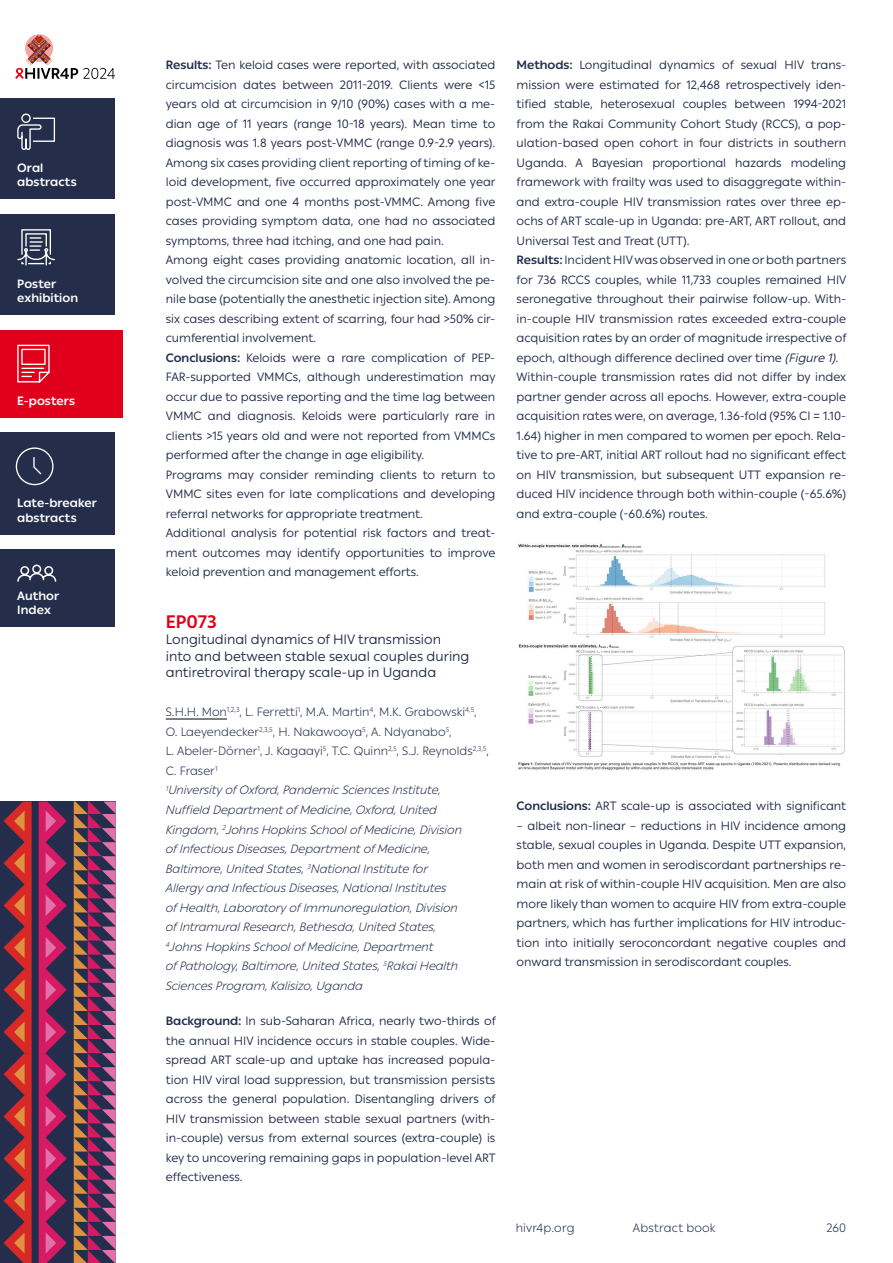
<style>
.page{position:relative;width:893px;height:1263px;background:#fff}
.page>*{position:absolute;margin:0;border:0;box-sizing:border-box;transform-origin:0 0}
.t1{font:700 18px "IAS Ribbon Sans";color:#e0001b}
.t2{font:13.5px/16.5px "IAS Ribbon Sans";color:#242d4a}
.t3{font:12px/19.5px "IAS Ribbon Sans";color:#242d4a}
.t4{font:italic 300 12px/19.5px "IAS Ribbon Sans";color:#242d4a}
.t5{font:700 12px/14.4px "IAS Ribbon Sans";letter-spacing:.005em;color:#fff}
.t6{font:300 12px "IAS Ribbon Sans";letter-spacing:.015em;color:#242d4a}
.s1{font-weight:700}
.s2{font-style:normal}
.s3{font-style:italic}
</style>
<div class="page">
<div style="left:0;top:330px;width:122px;height:87px;background:#e0001b"></div>
<div style="left:0;top:99px;width:115px;height:100px;background:#242d4a"></div>
<div style="left:0;top:214px;width:115px;height:101px;background:#242d4a"></div>
<div style="left:0;top:1053px;width:116px;height:210px;background:#242d4b"></div>
<div style="left:0;top:801px;width:116px;height:252px;background:#242d4b"></div>
<svg style="left:4px;top:801px;width:112px;height:462px"></svg>
<svg style="left:25px;top:34px;width:28px;height:28px"></svg>
<svg style="left:15px;top:36px;width:100px;height:43px"></svg>
<svg style="left:17px;top:344px;width:33px;height:39px"></svg>
<svg style="left:17px;top:113px;width:39px;height:37px"></svg>
<svg style="left:17px;top:229px;width:38px;height:37px"></svg>
<div style="left:0;top:550px;width:115px;height:77px;background:#242d4a"></div>
<div style="left:0;top:432px;width:115px;height:103px;background:#242d4a"></div>
<svg style="left:17px;top:564px;width:40px;height:18px"></svg>
<svg style="left:15px;top:447px;width:39px;height:39px"></svg>
<hr style="left:166px;top:719px;width:61px;height:1px;background:#000">
<img style="left:518px;top:544px;width:327px;height:226px">
<p class="t5" style="left:17px;top:160px;width:61px">Oral abstracts</p>
<p class="t5" style="left:17px;top:276px;width:62px">Poster exhibition</p>
<p class="t5" style="left:17px;top:393px;width:59px">E-posters</p>
<p class="t5" style="left:17px;top:495px;width:81px">Late-breaker abstracts</p>
<p class="t5" style="left:17px;top:588px;width:43px">Author<br>Index</p>
<p class="t3" style="left:166px;top:55px;width:331px"><span class="s1">Results:</span> Ten keloid cases were reported, with associated circumcision dates between 2011-2019. Clients were &lt;15 years old at circumcision in 9/10 (90%) cases with a me&shy;dian age of 11 years (range 10-18 years). Mean time to diagnosis was 1.8 years post-VMMC (range 0.9-2.9 years).<br>Among six cases providing client reporting of timing of ke&shy;loid development, five occurred approximately one year post-VMMC and one 4 months post-VMMC. Among five cases providing symptom data, one had no associated symptoms, three had itching, and one had pain.<br>Among eight cases providing anatomic location, all in&shy;volved the circumcision site and one also involved the pe&shy;nile base (potentially the anesthetic injection site). Among six cases describing extent of scarring, four had &gt;50% cir&shy;cumferential involvement.<br><span class="s1">Conclusions:</span> Keloids were a rare complication of PEP-FAR-supported VMMCs, although underestimation may occur due to passive reporting and the time lag between VMMC and diagnosis. Keloids were particularly rare in clients &gt;15 years old and were not reported from VMMCs performed after the change in age eligibility.<br>Programs may consider reminding clients to return to VMMC sites even for late complications and developing referral networks for appropriate treatment.<br>Additional analysis for potential risk factors and treat&shy;ment outcomes may identify opportunities to improve keloid prevention and management efforts.</p>
<h1 class="t1" style="left:166px;top:608px;width:53px">EP073</h1>
<p class="t2" style="left:166px;top:631px;width:305px">Longitudinal dynamics of HIV transmission into and between stable sexual couples during antiretroviral therapy scale-up in Uganda</p>
<p class="t4" style="left:166px;top:702px;width:324px"><span class="s2">S.H.H. Mon</span><sup>1,2,3</sup><span class="s2">, L. Ferretti</span><sup>1</sup><span class="s2">, M.A. Martin</span><sup>4</sup><span class="s2">, M.K. Grabowski</span><sup>4,5</sup><span class="s2">, O. Laeyendecker</span><sup>2,3,5</sup><span class="s2">, H. Nakawooya</span><sup>5</sup><span class="s2">, A. Ndyanabo</span><sup>5</sup><span class="s2">,<br>L. Abeler-Dörner</span><sup>1</sup><span class="s2">, J. Kagaayi</span><sup>5</sup><span class="s2">, T.C. Quinn</span><sup>2,5</sup><span class="s2">, S.J. Reynolds</span><sup>2,3,5</sup><span class="s2">, C. Fraser</span><sup>1<br></sup><sup>1</sup>University of Oxford, Pandemic Sciences Institute,<br>Nuffield Department of Medicine, Oxford, United Kingdom, <sup>2</sup>Johns Hopkins School of Medicine, Division<br>of Infectious Diseases, Department of Medicine, Baltimore, United States, <sup>3</sup>National Institute for<br>Allergy and Infectious Diseases, National Institutes<br>of Health, Laboratory of Immunoregulation, Division<br>of Intramural Research, Bethesda, United States,<br><sup>4</sup>Johns Hopkins School of Medicine, Department<br>of Pathology, Baltimore, United States, <sup>5</sup>Rakai Health Sciences Program, Kalisizo, Uganda</p>
<p class="t3" style="left:166px;top:1011px;width:331px;text-align:justify"><span class="s1">Background:</span> In sub-Saharan Africa, nearly two-thirds of the annual HIV incidence occurs in stable couples. Wide&shy;spread ART scale-up and uptake has increased popula&shy;tion HIV viral load suppression, but transmission persists across the general population. Disentangling drivers of HIV transmission between stable sexual partners (with&shy;in-couple) versus from external sources (extra-couple) is key to uncovering remaining gaps in population-level ART effectiveness.</p>
<p class="t3" style="left:517px;top:55px;width:331px"><span class="s1">Methods:</span> Longitudinal dynamics of sexual HIV trans&shy;mission were estimated for 12,468 retrospectively iden&shy;tified stable, heterosexual couples between 1994-2021 from the Rakai Community Cohort Study (RCCS), a pop&shy;ulation-based open cohort in four districts in southern Uganda. A Bayesian proportional hazards modeling framework with frailty was used to disaggregate within&shy;and extra-couple HIV transmission rates over three ep&shy;ochs of ART scale-up in Uganda: pre-ART, ART rollout, and Universal Test and Treat (UTT).<br><span class="s1">Results:</span> Incident HIV was observed in one or both partners for 736 RCCS couples, while 11,733 couples remained HIV seronegative throughout their pairwise follow-up. With&shy;in-couple HIV transmission rates exceeded extra-couple acquisition rates by an order of magnitude irrespective of epoch, although difference declined over time <span class="s3">(Figure 1).<br></span>Within-couple transmission rates did not differ by index partner gender across all epochs. However, extra-couple acquisition rates were, on average, 1.36-fold (95% CI = 1.10- 1.64) higher in men compared to women per epoch. Rela&shy;tive to pre-ART, initial ART rollout had no significant effect on HIV transmission, but subsequent UTT expansion re&shy;duced HIV incidence through both within-couple (-65.6%) and extra-couple (-60.6%) routes.</p>
<p class="t3" style="left:517px;top:796px;width:331px"><span class="s1">Conclusions:</span> ART scale-up is associated with significant</p>
<p class="t3" style="left:517px;top:815px;width:331px;text-align:justify">– albeit non-linear – reductions in HIV incidence among stable, sexual couples in Uganda. Despite UTT expansion, both men and women in serodiscordant partnerships re&shy;main at risk of within-couple HIV acquisition. Men are also more likely than women to acquire HIV from extra-couple partners, which has further implications for HIV introduc&shy;tion into initially seroconcordant negative couples and onward transmission in serodiscordant couples.</p>
<p class="t6" style="left:516px;top:1218px;width:60px">hivr4p.org</p>
<p class="t6" style="left:633px;top:1218px;width:84px">Abstract book</p>
<p class="t6" style="left:827px;top:1218px;width:21px">260</p>
</div>
